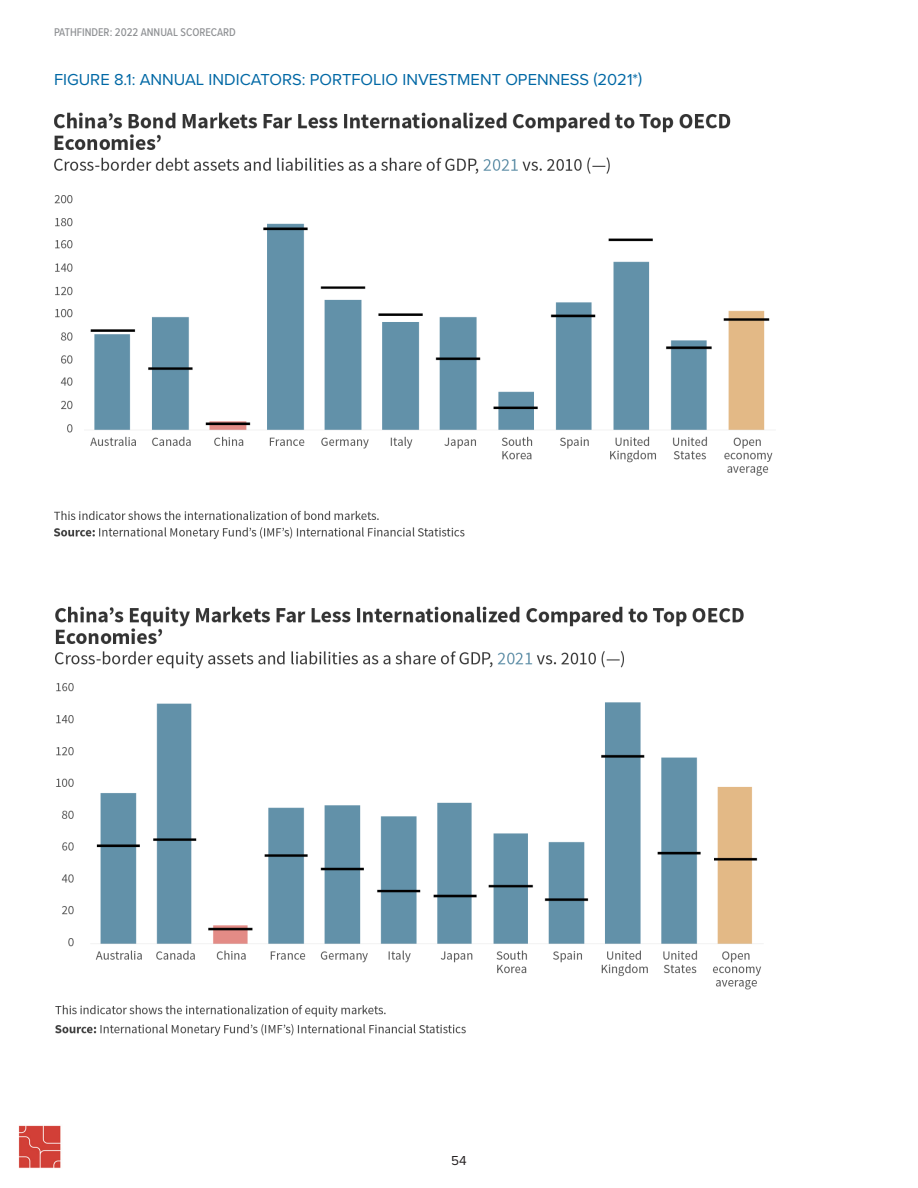
<style>
.page{position:relative;width:918px;height:1188px;background:#fff}
.page>*{position:absolute;margin:0;border:0;box-sizing:border-box;transform-origin:0 0}
.t1{font:16.5px "Proxima Nova";color:#0068a5}
.t2{font:13.5px "Proxima Nova";color:#231f20}
.t3{font:500 11.7px "Proxima Nova Cond";color:#8f9194}
</style>
<div class="page">
<img style="left:18px;top:1125px;width:43px;height:43px">
<img style="left:54px;top:112px;width:719px;height:428px">
<img style="left:55px;top:606px;width:708px;height:430px">
<p class="t3" style="left:54px;top:23px;width:183px">PATHFINDER: 2022 ANNUAL SCORECARD</p>
<p class="t1" style="left:54px;top:67px;width:590px">FIGURE 8.1: ANNUAL INDICATORS: PORTFOLIO INVESTMENT OPENNESS (2021*)</p>
<p class="t2" style="left:451px;top:1150px;width:17px">54</p>
</div>
